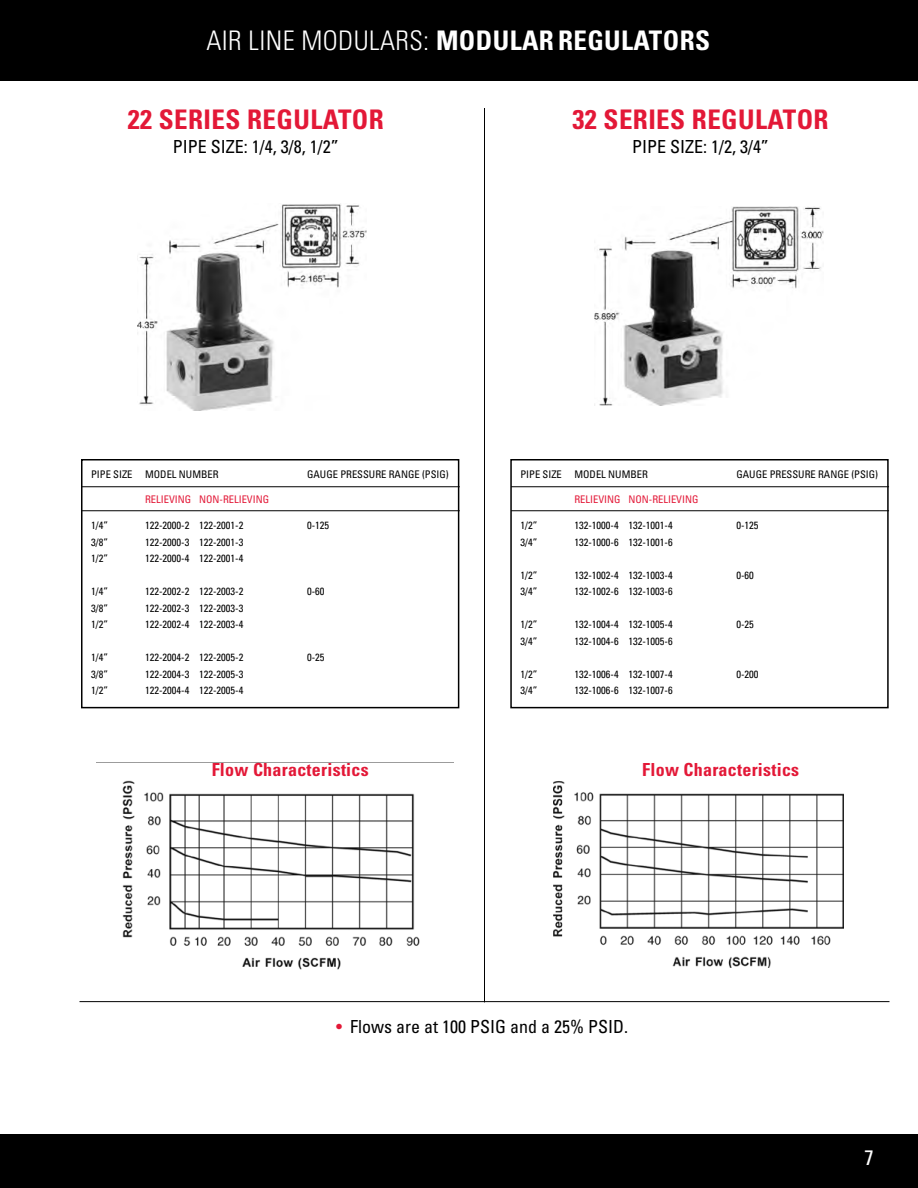
<style>
.page{position:relative;width:918px;height:1188px;background:#fff}
.page>*{position:absolute;margin:0;border:0;box-sizing:border-box;transform-origin:0 0}
.t1{font:700 condensed 27px "Univers";letter-spacing:.015em;color:#e31837}
.t2{font:700 condensed 27px "Univers";letter-spacing:.015em;color:#fff}
.t3{font:condensed 21px "Univers";color:#fff}
.t4{font:condensed 18px "Univers";color:#000}
.t5{font:700 condensed 18px "Univers";letter-spacing:.015em;color:#e31837}
.t6{font:condensed 10.5px "Univers";color:#000}
.t7{font:condensed 10.5px "Univers";color:#e31837}
.s1{font-weight:300}
.s2{color:#e31837}
</style>
<div class="page">
<div style="left:0;top:0;width:918px;height:81px;background:#000"></div>
<div style="left:0;top:1134px;width:918px;height:54px;background:#000"></div>
<img style="left:137px;top:203px;width:229px;height:207px">
<img style="left:595px;top:206px;width:229px;height:200px">
<hr style="left:484px;top:108px;width:1px;height:894px;background:#000">
<div style="left:81px;top:459px;width:378px;height:249px;border:2px solid #000"></div>
<div style="left:510px;top:459px;width:379px;height:249px;border:2px solid #000"></div>
<img style="left:96px;top:762px;width:358px;height:208px">
<img style="left:554px;top:781px;width:289px;height:187px">
<hr style="left:80px;top:1001px;width:810px;height:1px;background:#000">
<hr style="left:82px;top:486px;width:378px;height:1px;background:#000">
<hr style="left:511px;top:486px;width:378px;height:1px;background:#000">
<hr style="left:82px;top:510px;width:378px;height:1px;background:#000">
<hr style="left:511px;top:510px;width:378px;height:1px;background:#000">
<h1 class="t2" style="left:206px;top:24px;width:505px"><span class="s1">AIR LINE MODULARS:</span> MODULAR REGULATORS</h1>
<h1 class="t1" style="left:128px;top:103px;width:258px">22 SERIES REGULATOR</h1>
<h3 class="t4" style="left:173px;top:135px;width:167px">PIPE SIZE: 1/4, 3/8, 1/2”</h3>
<h1 class="t1" style="left:572px;top:103px;width:258px">32 SERIES REGULATOR</h1>
<h3 class="t4" style="left:632px;top:135px;width:138px">PIPE SIZE: 1/2, 3/4”</h3>
<p class="t6" style="left:91px;top:467px;width:129px">PIPE SIZE MODEL NUMBER</p>
<p class="t6" style="left:307px;top:467px;width:143px">GAUGE PRESSURE RANGE (PSIG)</p>
<p class="t6" style="left:520px;top:467px;width:129px">PIPE SIZE MODEL NUMBER</p>
<p class="t6" style="left:736px;top:467px;width:143px">GAUGE PRESSURE RANGE (PSIG)</p>
<p class="t7" style="left:145px;top:493px;width:126px">RELIEVING NON-RELIEVING</p>
<p class="t7" style="left:574px;top:493px;width:126px">RELIEVING NON-RELIEVING</p>
<p class="t6" style="left:91px;top:519px;width:18px">1/4”</p>
<p class="t6" style="left:145px;top:519px;width:100px">122-2000-2 122-2001-2</p>
<p class="t6" style="left:307px;top:519px;width:24px">0-125</p>
<p class="t6" style="left:91px;top:536px;width:18px">3/8”</p>
<p class="t6" style="left:145px;top:536px;width:100px">122-2000-3 122-2001-3</p>
<p class="t6" style="left:91px;top:552px;width:18px">1/2”</p>
<p class="t6" style="left:145px;top:552px;width:100px">122-2000-4 122-2001-4</p>
<p class="t6" style="left:91px;top:585px;width:18px">1/4”</p>
<p class="t6" style="left:145px;top:585px;width:100px">122-2002-2 122-2003-2</p>
<p class="t6" style="left:307px;top:585px;width:19px">0-60</p>
<p class="t6" style="left:91px;top:602px;width:18px">3/8”</p>
<p class="t6" style="left:145px;top:602px;width:100px">122-2002-3 122-2003-3</p>
<p class="t6" style="left:91px;top:618px;width:18px">1/2”</p>
<p class="t6" style="left:145px;top:618px;width:100px">122-2002-4 122-2003-4</p>
<p class="t6" style="left:91px;top:651px;width:18px">1/4”</p>
<p class="t6" style="left:145px;top:651px;width:100px">122-2004-2 122-2005-2</p>
<p class="t6" style="left:307px;top:651px;width:19px">0-25</p>
<p class="t6" style="left:91px;top:668px;width:18px">3/8”</p>
<p class="t6" style="left:145px;top:668px;width:100px">122-2004-3 122-2005-3</p>
<p class="t6" style="left:91px;top:684px;width:18px">1/2”</p>
<p class="t6" style="left:145px;top:684px;width:100px">122-2004-4 122-2005-4</p>
<p class="t6" style="left:520px;top:519px;width:18px">1/2”</p>
<p class="t6" style="left:574px;top:519px;width:100px">132-1000-4 132-1001-4</p>
<p class="t6" style="left:736px;top:519px;width:24px">0-125</p>
<p class="t6" style="left:520px;top:536px;width:18px">3/4”</p>
<p class="t6" style="left:574px;top:536px;width:100px">132-1000-6 132-1001-6</p>
<p class="t6" style="left:520px;top:569px;width:18px">1/2”</p>
<p class="t6" style="left:574px;top:569px;width:100px">132-1002-4 132-1003-4</p>
<p class="t6" style="left:736px;top:569px;width:19px">0-60</p>
<p class="t6" style="left:520px;top:585px;width:18px">3/4”</p>
<p class="t6" style="left:574px;top:585px;width:100px">132-1002-6 132-1003-6</p>
<p class="t6" style="left:520px;top:618px;width:18px">1/2”</p>
<p class="t6" style="left:574px;top:618px;width:100px">132-1004-4 132-1005-4</p>
<p class="t6" style="left:736px;top:618px;width:19px">0-25</p>
<p class="t6" style="left:521px;top:635px;width:18px">3/4”</p>
<p class="t6" style="left:575px;top:635px;width:100px">132-1004-6 132-1005-6</p>
<p class="t6" style="left:521px;top:668px;width:18px">1/2”</p>
<p class="t6" style="left:575px;top:668px;width:100px">132-1006-4 132-1007-4</p>
<p class="t6" style="left:737px;top:668px;width:24px">0-200</p>
<p class="t6" style="left:521px;top:684px;width:18px">3/4”</p>
<p class="t6" style="left:575px;top:684px;width:100px">132-1006-6 132-1007-6</p>
<h3 class="t5" style="left:212px;top:759px;width:159px">Flow Characteristics</h3>
<h3 class="t5" style="left:642px;top:759px;width:159px">Flow Characteristics</h3>
<h3 class="t4" style="left:336px;top:1015px;width:293px"><span class="s2">•</span> Flows are at 100 PSIG and a 25% PSID.</h3>
<h2 class="t3" style="left:864px;top:1144px;width:11px">7</h2>
</div>
